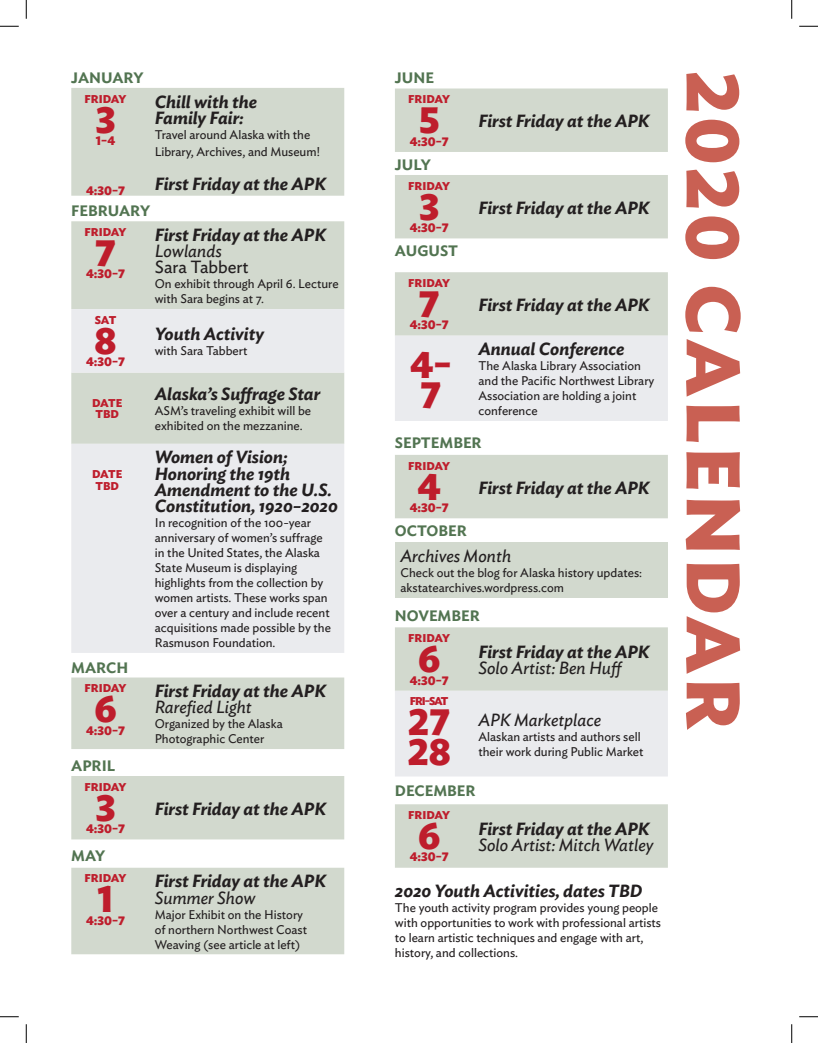
<style>
.page{position:relative;width:818px;height:1043px;background:#fff}
.page>*{position:absolute;margin:0;border:0;box-sizing:border-box;transform-origin:0 0}
.t1{font:700 75px "Ideal Sans";letter-spacing:.05em;color:#c96053}
.t2{font:700 37.5px/30px "Ideal Sans";color:#be1d2c}
.t3{font:italic 600 17.5px/16.2px "Ideal Sans";color:#231f20}
.t4{font:italic 17.5px "Ideal Sans";color:#231f20}
.t5{font:17.5px "Ideal Sans";color:#231f20}
.t6{font:600 15px "Ideal Sans";color:#527451}
.t7{font:12.5px/15px "Ideal Sans";color:#231f20}
.t8{font:700 12.5px "Ideal Sans";color:#be1d2c}
.t9{font:700 11.25px/11.2px "Ideal Sans";color:#be1d2c}
.s1{font-weight:400}
</style>
<div class="page">
<div style="left:71px;top:221px;width:273px;height:88px;background:#d2d9ce"></div>
<svg style="left:71px;top:309px;width:273px;height:344px;background:#e5e7e7"></svg>
<div style="left:71px;top:867px;width:273px;height:87px;background:#d2d9ce"></div>
<div style="left:395px;top:542px;width:273px;height:55px;background:#d2d9ce"></div>
<svg style="left:395px;top:627px;width:273px;height:149px;background:#dfe3e0"></svg>
<div style="left:395px;top:804px;width:273px;height:63px;background:#d2d9ce"></div>
<div style="left:71px;top:88px;width:273px;height:108px;background:#d2d9ce"></div>
<div style="left:71px;top:677px;width:273px;height:72px;background:#d2d9ce"></div>
<div style="left:71px;top:776px;width:273px;height:63px;background:#d2d9ce"></div>
<svg style="left:395px;top:272px;width:273px;height:149px;background:#dfe3e0"></svg>
<div style="left:395px;top:88px;width:273px;height:64px;background:#d2d9ce"></div>
<div style="left:395px;top:175px;width:273px;height:63px;background:#d2d9ce"></div>
<div style="left:395px;top:455px;width:273px;height:63px;background:#d2d9ce"></div>
<svg style="left:0;top:25px;width:19px;height:2px"></svg>
<svg style="left:799px;top:25px;width:19px;height:2px"></svg>
<svg style="left:0;top:1016px;width:19px;height:1px"></svg>
<svg style="left:799px;top:1016px;width:19px;height:1px"></svg>
<svg style="left:25px;top:0;width:2px;height:19px"></svg>
<svg style="left:25px;top:1024px;width:2px;height:18px"></svg>
<svg style="left:791px;top:0;width:1px;height:19px"></svg>
<svg style="left:791px;top:1024px;width:1px;height:18px"></svg>
<p class="t6" style="left:71px;top:66px;width:74px">JANUARY</p>
<p class="t9" style="left:85px;top:92px;width:43px">FRIDAY</p>
<p class="t2" style="left:96px;top:101px;width:21px">3</p>
<p class="t8" style="left:96px;top:131px;width:21px">1–4</p>
<p class="t8" style="left:86px;top:181px;width:40px">4:30–7</p>
<p class="t3" style="left:155px;top:92px;width:104px">Chill with the</p>
<p class="t3" style="left:155px;top:108px;width:90px">Family Fair:</p>
<p class="t7" style="left:155px;top:125px;width:166px;line-height:17.5px">Travel around Alaska with the<br>Library, Archives, and Museum!</p>
<p class="t3" style="left:155px;top:174px;width:173px">First Friday at the APK</p>
<p class="t6" style="left:71px;top:199px;width:80px">FEBRUARY</p>
<p class="t9" style="left:85px;top:225px;width:43px">FRIDAY</p>
<p class="t2" style="left:95px;top:235px;width:22px">7</p>
<p class="t8" style="left:86px;top:264px;width:40px">4:30–7</p>
<p class="t9" style="left:95px;top:313px;width:23px">SAT</p>
<p class="t2" style="left:95px;top:322px;width:23px">8</p>
<p class="t8" style="left:86px;top:352px;width:40px">4:30–7</p>
<p class="t9" style="left:92px;top:396px;width:32px">DATE<br>TBD</p>
<p class="t9" style="left:92px;top:468px;width:32px">DATE<br>TBD</p>
<p class="t6" style="left:71px;top:655px;width:58px">MARCH</p>
<p class="t9" style="left:85px;top:681px;width:43px">FRIDAY</p>
<p class="t2" style="left:94px;top:691px;width:24px">6</p>
<p class="t8" style="left:86px;top:720px;width:40px">4:30–7</p>
<p class="t6" style="left:71px;top:753px;width:45px">APRIL</p>
<p class="t9" style="left:85px;top:780px;width:43px">FRIDAY</p>
<p class="t2" style="left:96px;top:789px;width:21px">3</p>
<p class="t8" style="left:86px;top:818px;width:40px">4:30–7</p>
<p class="t6" style="left:71px;top:843px;width:35px">MAY</p>
<p class="t9" style="left:85px;top:871px;width:43px">FRIDAY</p>
<p class="t2" style="left:98px;top:881px;width:17px">1</p>
<p class="t8" style="left:86px;top:910px;width:40px">4:30–7</p>
<p class="t3" style="left:155px;top:225px;width:173px">First Friday at the APK<br><span class="s1">Lowlands</span></p>
<p class="t5" style="left:155px;top:254px;width:95px">Sara Tabbert</p>
<p class="t7" style="left:155px;top:276px;width:185px">On exhibit through April 6. Lecture with Sara begins at 7.</p>
<p class="t3" style="left:155px;top:325px;width:111px">Youth Activity</p>
<p class="t7" style="left:155px;top:342px;width:94px">with Sara Tabbert</p>
<p class="t3" style="left:155px;top:384px;width:167px">Alaska’s Suffrage Star</p>
<p class="t7" style="left:155px;top:402px;width:158px">ASM’s traveling exhibit will be exhibited on the mezzanine.</p>
<p class="t3" style="left:155px;top:448px;width:184px">Women of Vision;<br>Honoring the 19th<br>Amendment to the U.S.<br>Constitution, 1920–2020</p>
<p class="t7" style="left:155px;top:514px;width:178px">In recognition of the 100-year anniversary of women’s suffrage in the United States, the Alaska<br>State Museum is displaying highlights from the collection by women artists. These works span over a century and include recent acquisitions made possible by the<br>Rasmuson Foundation.</p>
<p class="t3" style="left:155px;top:681px;width:173px">First Friday at the APK<br><span class="s1">Rarefied Light</span></p>
<p class="t7" style="left:155px;top:715px;width:129px">Organized by the Alaska<br>Photographic Center</p>
<p class="t3" style="left:155px;top:799px;width:173px">First Friday at the APK</p>
<p class="t3" style="left:155px;top:871px;width:173px">First Friday at the APK</p>
<p class="t4" style="left:155px;top:884px;width:102px">Summer Show</p>
<p class="t7" style="left:155px;top:905px;width:154px">Major Exhibit on the History of northern Northwest Coast<br>Weaving (see article at left)</p>
<p class="t6" style="left:395px;top:66px;width:41px">JUNE</p>
<p class="t9" style="left:408px;top:93px;width:43px">FRIDAY</p>
<p class="t2" style="left:419px;top:102px;width:22px">5</p>
<p class="t8" style="left:410px;top:131px;width:40px">4:30–7</p>
<p class="t6" style="left:395px;top:153px;width:37px">JULY</p>
<p class="t9" style="left:408px;top:179px;width:43px">FRIDAY</p>
<p class="t2" style="left:419px;top:188px;width:21px">3</p>
<p class="t8" style="left:410px;top:218px;width:40px">4:30–7</p>
<p class="t6" style="left:395px;top:238px;width:65px">AUGUST</p>
<p class="t9" style="left:408px;top:276px;width:43px">FRIDAY</p>
<p class="t2" style="left:419px;top:286px;width:22px">7</p>
<p class="t8" style="left:410px;top:315px;width:40px">4:30–7</p>
<p class="t2" style="left:410px;top:347px;width:43px">4–<br>7</p>
<p class="t3" style="left:478px;top:112px;width:173px">First Friday at the APK</p>
<p class="t3" style="left:478px;top:198px;width:173px">First Friday at the APK</p>
<p class="t3" style="left:478px;top:295px;width:173px">First Friday at the APK</p>
<p class="t3" style="left:478px;top:340px;width:148px">Annual Conference</p>
<p class="t7" style="left:478px;top:357px;width:177px">The Alaska Library Association and the Pacific Northwest Library<br>Association are holding a joint conference</p>
<p class="t6" style="left:395px;top:431px;width:88px">SEPTEMBER</p>
<p class="t9" style="left:408px;top:459px;width:43px">FRIDAY</p>
<p class="t2" style="left:417px;top:468px;width:25px">4</p>
<p class="t8" style="left:410px;top:497px;width:40px">4:30–7</p>
<p class="t3" style="left:478px;top:478px;width:173px">First Friday at the APK</p>
<p class="t6" style="left:395px;top:519px;width:73px">OCTOBER</p>
<p class="t4" style="left:400px;top:542px;width:112px">Archives Month</p>
<p class="t7" style="left:400px;top:564px;width:243px">Check out the blog for Alaska history updates: akstatearchives.wordpress.com</p>
<p class="t6" style="left:395px;top:604px;width:86px">NOVEMBER</p>
<p class="t9" style="left:408px;top:631px;width:43px">FRIDAY</p>
<p class="t2" style="left:418px;top:641px;width:24px">6</p>
<p class="t8" style="left:410px;top:670px;width:40px">4:30–7</p>
<p class="t3" style="left:478px;top:642px;width:173px">First Friday at the APK<br><span class="s1">Solo Artist: Ben Huff</span></p>
<p class="t9" style="left:410px;top:695px;width:40px">FRI–SAT</p>
<p class="t2" style="left:407px;top:704px;width:45px">27<br>28</p>
<p class="t4" style="left:478px;top:706px;width:124px">APK Marketplace</p>
<p class="t7" style="left:478px;top:728px;width:166px">Alaskan artists and authors sell their work during Public Market</p>
<p class="t6" style="left:395px;top:779px;width:82px">DECEMBER</p>
<p class="t9" style="left:408px;top:808px;width:43px">FRIDAY</p>
<p class="t2" style="left:418px;top:817px;width:24px">6</p>
<p class="t8" style="left:410px;top:847px;width:40px">4:30–7</p>
<p class="t3" style="left:478px;top:819px;width:173px">First Friday at the APK</p>
<p class="t4" style="left:478px;top:831px;width:177px">Solo Artist: Mitch Watley</p>
<p class="t3" style="left:395px;top:881px;width:249px">2020 Youth Activities, dates TBD</p>
<p class="t7" style="left:395px;top:899px;width:268px">The youth activity program provides young people with opportunities to work with professional artists to learn artistic techniques and engage with art, history, and collections.</p>
<p class="t1" style="left:773px;top:71px;width:660px;rotate:90deg">2020 CALENDAR</p>
</div>
